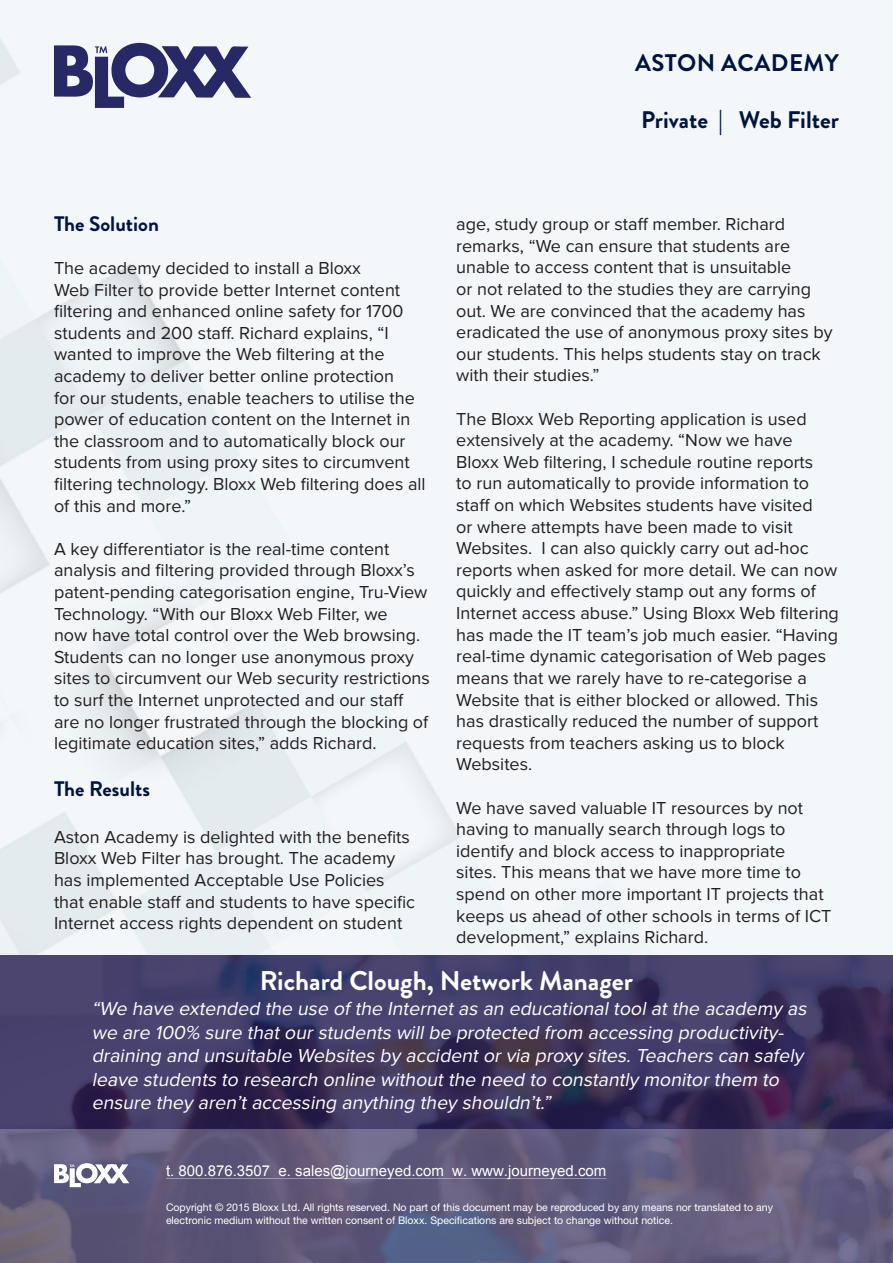
<style>
.page{position:relative;width:893px;height:1263px;background:#fff}
.page>*{position:absolute;margin:0;border:0;box-sizing:border-box;transform-origin:0 0}
.H1_White{font:700 27px "Brandon Grotesque";color:#fff}
.t1{font:700 24px "Brandon Grotesque";color:#001441}
.t2{font:700 24px "Brandon Grotesque";letter-spacing:.02em;color:#001441}
.t3{font:700 21px "Brandon Grotesque";color:#001441}
.Quotes{font:italic 19.5px/23.4px "Proxima Nova";color:#fff}
.t4{font:18px/21.6px "Proxima Nova";color:#231f20}
.t5{font:15px "Arial";color:#fff}
.t6{font:10.5px/12.6px "Helvetica Neue LT Std";color:#fff}
</style>
<div class="page">
<img style="left:0;top:0;width:893px;height:1130px">
<svg style="left:54px;top:43px;width:197px;height:65px"></svg>
<svg style="left:0;top:1130px;width:893px;height:133px;background:#615b7b"></svg>
<svg style="left:54px;top:1163px;width:75px;height:24px"></svg>
<hr style="left:166px;top:1178px;width:440px;height:1px;background:#fff">
<h2 class="t2" style="left:635px;top:46px;width:205px">ASTON ACADEMY</h2>
<h2 class="t1" style="left:641px;top:103px;width:199px">Private | Web Filter</h2>
<h2 class="t3" style="left:54px;top:209px;width:106px">The Solution</h2>
<h2 class="t4" style="left:54px;top:258px;width:373px">The academy decided to install a Bloxx<br>Web Filter to provide better Internet content filtering and enhanced online safety for 1700 students and 200 staff. Richard explains, “I wanted to improve the Web filtering at the academy to deliver better online protection<br>for our students, enable teachers to utilise the power of education content on the Internet in the classroom and to automatically block our students from using proxy sites to circumvent filtering technology. Bloxx Web filtering does all of this and more.”</h2>
<p class="t4" style="left:54px;top:539px;width:377px">A key differentiator is the real-time content analysis and filtering provided through Bloxx’s patent-pending categorisation engine, Tru-View Technology. “With our Bloxx Web Filter, we<br>now have total control over the Web browsing.<br>Students can no longer use anonymous proxy sites to circumvent our Web security restrictions to surf the Internet unprotected and our staff are no longer frustrated through the blocking of legitimate education sites,” adds Richard.</p>
<h2 class="t3" style="left:54px;top:774px;width:98px">The Results</h2>
<p class="t4" style="left:54px;top:827px;width:363px">Aston Academy is delighted with the benefits Bloxx Web Filter has brought. The academy has implemented Acceptable Use Policies that enable staff and students to have specific Internet access rights dependent on student</p>
<p class="t4" style="left:456px;top:214px;width:378px">age, study group or staff member. Richard remarks, “We can ensure that students are unable to access content that is unsuitable<br>or not related to the studies they are carrying out. We are convinced that the academy has eradicated the use of anonymous proxy sites by our students. This helps students stay on track with their studies.”</p>
<p class="t4" style="left:456px;top:408px;width:384px">The Bloxx Web Reporting application is used extensively at the academy. “Now we have Bloxx Web filtering, I schedule routine reports<br>to run automatically to provide information to staff on which Websites students have visited<br>or where attempts have been made to visit Websites. I can also quickly carry out ad-hoc reports when asked for more detail. We can now quickly and effectively stamp out any forms of Internet access abuse.” Using Bloxx Web filtering has made the IT team’s job much easier. “Having real-time dynamic categorisation of Web pages means that we rarely have to re-categorise a Website that is either blocked or allowed. This has drastically reduced the number of support requests from teachers asking us to block Websites.</p>
<p class="t4" style="left:456px;top:797px;width:377px">We have saved valuable IT resources by not having to manually search through logs to identify and block access to inappropriate<br>sites. This means that we have more time to spend on other more important IT projects that keeps us ahead of other schools in terms of ICT development,” explains Richard.</p>
<p class="H1_White" style="left:260px;top:962px;width:375px">Richard Clough, Network Manager</p>
<p class="Quotes" style="left:92px;top:998px;width:720px">“We have extended the use ofthe Internetas an educationaltoolatthe academy as we are 100% sure thatourstudents willbe protected from accessing productivity&shy;draining and unsuitable Websites by accidentorvia proxy sites.Teachers can safely leave students to research online withoutthe need to constantly monitorthem to ensure they aren’taccessing anything they shouldn’t.”</p>
<p class="t5" style="left:166px;top:1160px;width:442px">t. 800.876.3507 e. sales@journeyed.com w. www.journeyed.com</p>
<p class="t6" style="left:166px;top:1201px;width:608px">Copyright © 2015 Bloxx Ltd. All rights reserved. No part of this document may be reproduced by any means nor translated to any electronic medium without the written consent of Bloxx. Specifications are subject to change without notice.</p>
</div>
